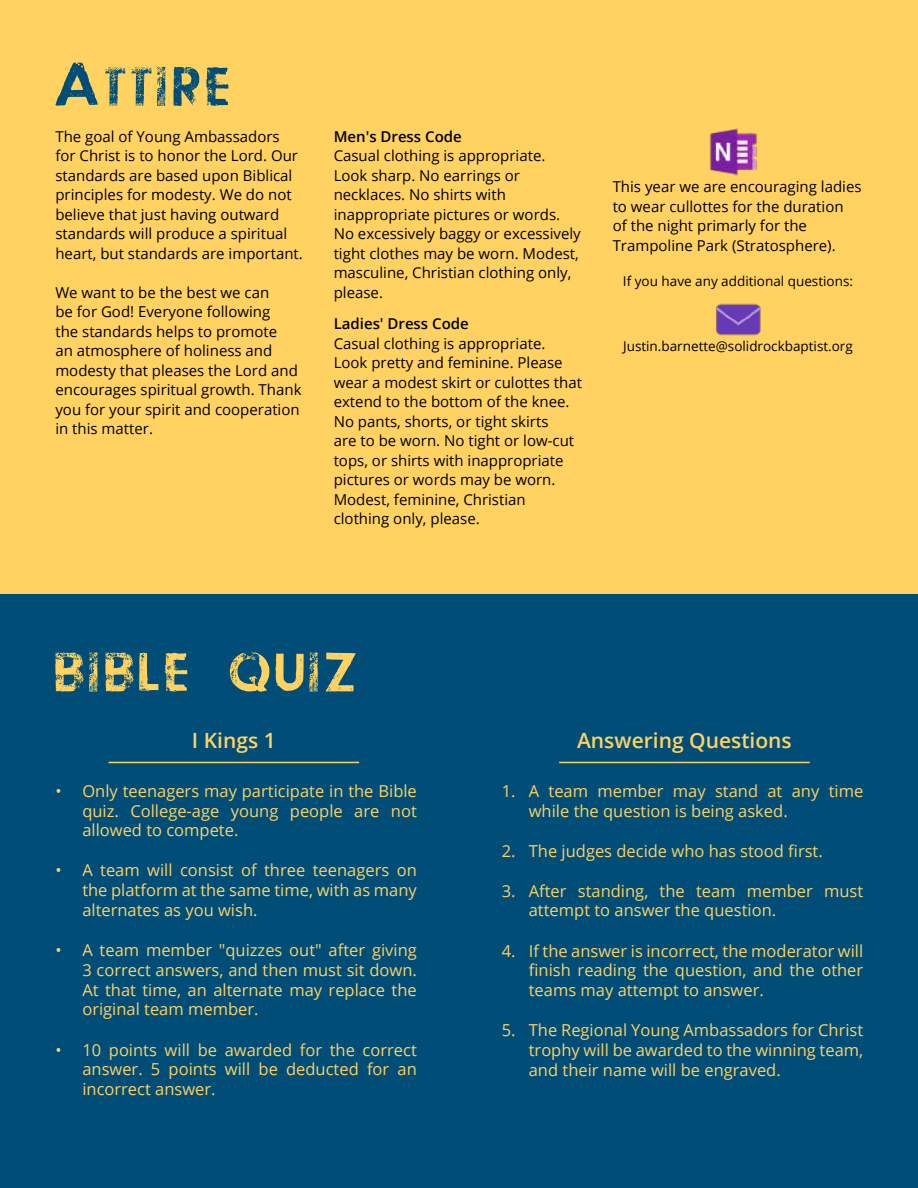
<style>
.page{position:relative;width:918px;height:1188px;background:#fff}
.page>*{position:absolute;margin:0;border:0;box-sizing:border-box;transform-origin:0 0}
.t1{font:600 21px "Open Sans";color:#ffd262}
.t2{font:16.5px/19.8px "Open Sans";color:#ffd262;text-align:justify}
.t3{font:15px/19.5px "Open Sans";color:#000}
.t4{font:600 15px "Open Sans";color:#000}
.t5{font:13.5px "Open Sans";color:#000}
</style>
<div class="page">
<div style="left:0;top:0;width:918px;height:595px;background:#ffd262"></div>
<div style="left:0;top:594px;width:918px;height:594px;background:#004d77"></div>
<svg style="left:55px;top:63px;width:174px;height:43px"></svg>
<svg style="left:55px;top:652px;width:301px;height:40px"></svg>
<img style="left:716px;top:303px;width:45px;height:33px">
<img style="left:709px;top:128px;width:48px;height:48px">
<hr style="left:109px;top:762px;width:250px;height:1px;background:#ffd262">
<hr style="left:559px;top:762px;width:251px;height:1px;background:#ffd262">
<p class="t3" style="left:55px;top:126px;width:249px">The goal of Young Ambassadors for Christ is to honor the Lord. Our standards are based upon Biblical principles for modesty. We do not believe that just having outward standards will produce a spiritual heart, but standards are important.</p>
<p class="t3" style="left:55px;top:282px;width:248px">We want to be the best we can<br>be for God! Everyone following<br>the standards helps to promote<br>an atmosphere of holiness and modesty that pleases the Lord and encourages spiritual growth. Thank you for your spirit and cooperation in this matter.</p>
<p class="t4" style="left:334px;top:126px;width:130px">Men's Dress Code</p>
<p class="t3" style="left:334px;top:146px;width:249px">Casual clothing is appropriate.<br>Look sharp. No earrings or necklaces. No shirts with inappropriate pictures or words.<br>No excessively baggy or excessively tight clothes may be worn. Modest, masculine, Christian clothing only, please.</p>
<p class="t4" style="left:334px;top:314px;width:137px">Ladies' Dress Code</p>
<p class="t3" style="left:334px;top:333px;width:250px">Casual clothing is appropriate.<br>Look pretty and feminine. Please wear a modest skirt or culottes that extend to the bottom of the knee.<br>No pants, shorts, or tight skirts<br>are to be worn. No tight or low-cut tops, or shirts with inappropriate pictures or words may be worn.<br>Modest, feminine, Christian clothing only, please.</p>
<p class="t3" style="left:613px;top:176px;width:250px">This year we are encouraging ladies to wear cullottes for the duration<br>of the night primarly for the Trampoline Park (Stratosphere).</p>
<p class="t5" style="left:623px;top:272px;width:232px">If you have any additional questions:</p>
<p class="t5" style="left:623px;top:337px;width:231px">Justin.barnette@solidrockbaptist.org</p>
<h1 class="t1" style="left:192px;top:726px;width:85px">I Kings 1</h1>
<h1 class="t1" style="left:577px;top:726px;width:216px">Answering Questions</h1>
<p class="t2" style="left:529px;top:780px;width:336px;text-indent:-27px">1. A team member may stand at any time while the question is being asked.</p>
<p class="t2" style="left:502px;top:840px;width:323px">2. The judges decide who has stood first.</p>
<p class="t2" style="left:529px;top:880px;width:336px;text-indent:-27px">3. After standing, the team member must attempt to answer the question.</p>
<p class="t2" style="left:529px;top:940px;width:336px;text-indent:-27px">4. If the answer is incorrect, the moderator will finish reading the question, and the other teams may attempt to answer.</p>
<p class="t2" style="left:529px;top:1020px;width:336px;text-indent:-27px">5. The Regional Young Ambassadors for Christ trophy will be awarded to the winning team, and their name will be engraved.</p>
<p class="t2" style="left:82px;top:780px;width:336px;text-indent:-27px">• Only teenagers may participate in the Bible quiz. College-age young people are not allowed to compete.</p>
<p class="t2" style="left:82px;top:860px;width:336px;text-indent:-27px">• A team will consist of three teenagers on the platform at the same time, with as many alternates as you wish.</p>
<p class="t2" style="left:82px;top:940px;width:336px;text-indent:-27px">• A team member "quizzes out" after giving 3 correct answers, and then must sit down.<br>At that time, an alternate may replace the original team member.</p>
<p class="t2" style="left:82px;top:1039px;width:336px;text-indent:-27px">• 10 points will be awarded for the correct answer. 5 points will be deducted for an incorrect answer.</p>
</div>
